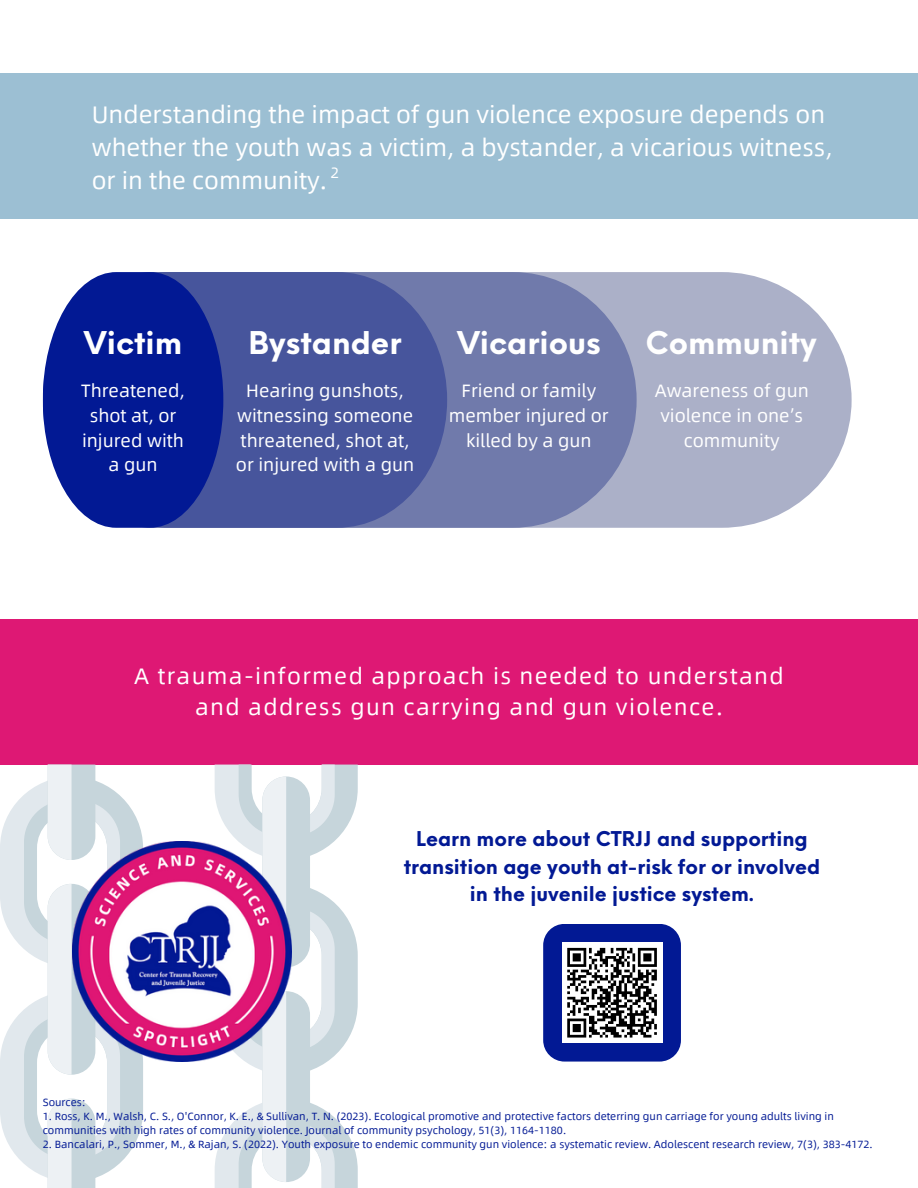
<style>
.page{position:relative;width:918px;height:1188px;background:#fff}
.page>*{position:absolute;margin:0;border:0;box-sizing:border-box;transform-origin:0 0}
.t1{font:700 30.6px "Neue Einstellung";color:#fff}
.t2{font:24px/32.7px "Alibaba Sans";color:#fff}
.t3{font:22.5px/31.5px "Alibaba Sans";letter-spacing:.06em;color:#fff;text-align:center}
.t4{font:700 19.95px/27.6px "Neue Einstellung";color:#021994;text-align:center}
.t5{font:18px/24.8px "Alibaba Sans";color:#fff;text-align:center}
.t6{font:15px "Alibaba Sans";color:#fff}
.t7{font:10.5px/14px "Alibaba Sans";color:#021994}
</style>
<div class="page">
<div style="left:543px;top:924px;width:138px;height:138px;background:#021994;border-radius:21px"></div>
<div style="left:562px;top:942px;width:100px;height:101px;background:#fff"></div>
<svg style="left:567px;top:947px;width:90px;height:91px"></svg>
<div style="left:0;top:619px;width:918px;height:145px;background:#de1874"></div>
<svg style="left:120px;top:800px;width:95px;height:382px"></svg>
<svg style="left:215px;top:765px;width:143px;height:423px"></svg>
<svg style="left:0;top:765px;width:120px;height:423px"></svg>
<img style="left:73px;top:842px;width:219px;height:219px">
<svg style="left:522px;top:272px;width:330px;height:256px;background:#b5b9ce"></svg>
<div style="left:47px;top:272px;width:590px;height:256px;background:#707aab;border-radius:126px"></div>
<svg style="left:109px;top:272px;width:338px;height:256px;background:#4a589d"></svg>
<svg style="left:43px;top:272px;width:180px;height:255px;background:#1d329d"></svg>
<div style="left:0;top:74px;width:918px;height:145px;background:#9cbfd3"></div>
<p class="t2" style="left:92px;top:97px;width:742px">Understanding the impact of gun violence exposure depends on whether the youth was a victim, a bystander, a vicarious witness, or in the community.</p>
<p class="t6" style="left:331px;top:160px;width:10px">2</p>
<h1 class="t1" style="left:84px;top:315px;width:100px">Victim</h1>
<h4 class="t1" style="left:249px;top:315px;width:155px">Bystander</h4>
<h4 class="t1" style="left:457px;top:315px;width:145px">Vicarious</h4>
<p class="t1" style="left:645px;top:315px;width:173px">Community</p>
<p class="t5" style="left:81px;top:377px;width:105px">Threatened, shot at, or injured with a gun</p>
<p class="t5" style="left:236px;top:377px;width:180px">Hearing gunshots, witnessing someone threatened, shot at, or injured with a gun</p>
<p class="t5" style="left:449px;top:377px;width:161px">Friend or family member injured or killed by a gun</p>
<h3 class="t5" style="left:655px;top:377px;width:156px">Awareness of gun violence in one’s community</h3>
<h1 class="t3" style="left:134px;top:659px;width:651px">A trauma-informed approach is needed to understand and address gun carrying and gun violence.</h1>
<h2 class="t4" style="left:404px;top:823px;width:418px">Learn more about CTRJJ and supporting transition age youth at-risk for or involved in the juvenile justice system.</h2>
<h4 class="t7" style="left:43px;top:1094px;width:45px">Sources:</h4>
<h1 class="t7" style="left:43px;top:1108px;width:793px">1. Ross, K. M., Walsh, C. S., O'Connor, K. E., &amp; Sullivan, T. N. (2023). Ecological promotive and protective factors deterring gun carriage for young adults living in communities with high rates of community violence. Journal of community psychology, 51(3), 1164-1180.</h1>
<h4 class="t7" style="left:43px;top:1136px;width:831px">2. Bancalari, P., Sommer, M., &amp; Rajan, S. (2022). Youth exposure to endemic community gun violence: a systematic review. Adolescent research review, 7(3), 383-4172.</h4>
</div>
